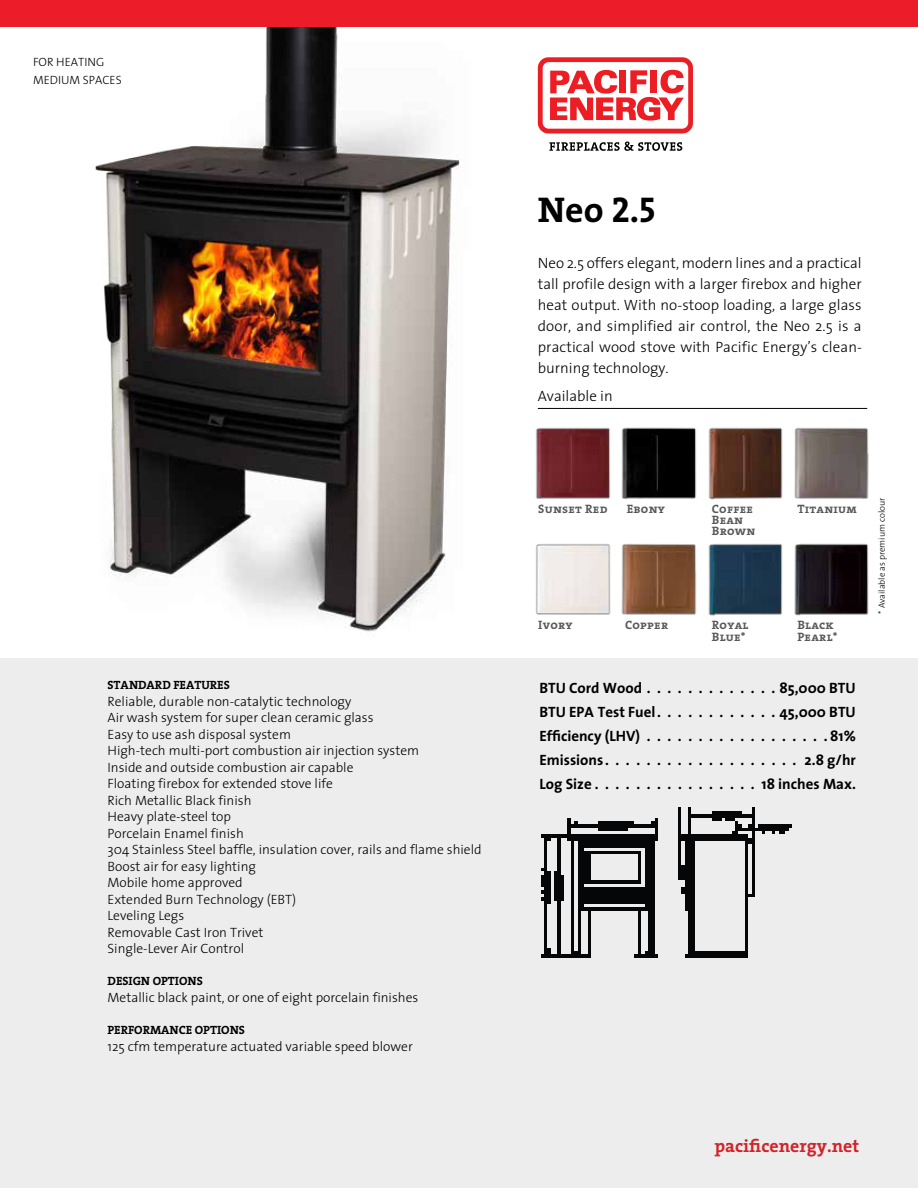
<style>
.page{position:relative;width:918px;height:1188px;background:#fff}
.page>*{position:absolute;margin:0;border:0;box-sizing:border-box;transform-origin:0 0}
.t1{font:700 36px "The Serif";color:#000}
.t2{font:700 18px "The Serif";color:#d2232a}
.t3{font:300 15px/21px "The Sans";letter-spacing:.005em;color:#000;text-align:justify}
.t4{font:700 15px/24px "The Sans";color:#000;text-align:justify}
.t5{font:300 13.5px/16.5px "The Sans";color:#000}
.t6{font:12.15px/10.8px "The Serif Bold Caps";letter-spacing:.02em;color:#58595b}
.t7{font:700 12px "The Serif";color:#000}
.t8{font:300 12px/18px "The Sans";color:#000}
.t9{font:300 9px "The Sans";color:#000}
.s1{font-family:"The Serif Bold Caps";font-weight:400}
</style>
<div class="page">
<div style="left:0;top:659px;width:918px;height:529px;background:#ededee"></div>
<img style="left:48px;top:27px;width:506px;height:632px">
<svg style="left:538px;top:57px;width:155px;height:76px"></svg>
<svg style="left:549px;top:142px;width:133px;height:9px"></svg>
<hr style="left:538px;top:408px;width:329px;height:1px;background:#000">
<img style="left:529px;top:420px;width:82px;height:86px">
<img style="left:529px;top:536px;width:82px;height:86px">
<img style="left:621px;top:427px;width:76px;height:72px">
<img style="left:621px;top:543px;width:76px;height:72px">
<img style="left:708px;top:427px;width:75px;height:73px">
<img style="left:708px;top:543px;width:75px;height:73px">
<img style="left:794px;top:427px;width:75px;height:72px">
<img style="left:794px;top:543px;width:75px;height:73px">
<div style="left:0;top:0;width:918px;height:27px;background:#ed1c29"></div>
<img style="left:541px;top:808px;width:251px;height:150px">
<p class="t8" style="left:33px;top:53px;width:90px">FOR HEATING<br>MEDIUM SPACES</p>
<p class="t7" style="left:108px;top:675px;width:124px">STANDARD FEATURES</p>
<p class="t5" style="left:108px;top:692px;width:376px">Reliable, durable non-catalytic technology<br>Air wash system for super clean ceramic glass<br>Easy to use ash disposal system<br>High-tech multi-port combustion air injection system<br>Inside and outside combustion air capable<br>Floating firebox for extended stove life<br>Rich Metallic Black finish<br>Heavy plate-steel top<br>Porcelain Enamel finish<br>304 Stainless Steel baffle, insulation cover, rails and flame shield Boost air for easy lighting<br>Mobile home approved<br>Extended Burn Technology (EBT)<br>Leveling Legs<br>Removable Cast Iron Trivet<br>Single-Lever Air Control</p>
<p class="t7" style="left:108px;top:971px;width:97px">DESIGN OPTIONS</p>
<p class="t5" style="left:108px;top:989px;width:312px">Metallic black paint, or one of eight porcelain finishes</p>
<p class="t7" style="left:108px;top:1020px;width:139px">PERFORMANCE OPTIONS</p>
<p class="t5" style="left:108px;top:1038px;width:307px">125 cfm temperature actuated variable speed blower</p>
<h1 class="t1" style="left:538px;top:179px;width:120px">Neo <span class="s1">2.5</span></h1>
<p class="t3" style="left:538px;top:252px;width:326px">Neo 2.5 offers elegant, modern lines and a practical tall profile design with a larger firebox and higher heat output. With no-stoop loading, a large glass door, and simplified air control, the Neo 2.5 is a practical wood stove with Pacific Energy’s clean&shy;burning technology.</p>
<p class="t3" style="left:538px;top:385px;width:76px">Available in</p>
<p class="t6" style="left:538px;top:503px;width:71px">Sunset Red</p>
<p class="t6" style="left:627px;top:503px;width:40px">Ebony</p>
<p class="t6" style="left:712px;top:503px;width:45px">Coffee<br>Bean<br>Brown</p>
<p class="t6" style="left:798px;top:503px;width:61px">Titanium</p>
<p class="t6" style="left:538px;top:619px;width:36px">Ivory</p>
<p class="t6" style="left:625px;top:619px;width:45px">Copper</p>
<p class="t6" style="left:712px;top:618px;width:38px;line-height:12.6px">Royal<br>Blue*</p>
<p class="t6" style="left:798px;top:618px;width:41px;line-height:12.6px">Black<br>Pearl*</p>
<p class="t4" style="left:539px;top:675px;width:104px">BTU Cord Wood</p>
<p class="t4" style="left:539px;top:675px;width:318px;text-indent:240px">85,000 BTU BTU EPA Test Fuel . . . . . . . . . . . . 45,000 BTU Efficiency (LHV)</p>
<p class="t4" style="left:539px;top:723px;width:318px;text-indent:291px">81% Emissions . . . . . . . . . . . . . . . . . . . 2.8 g/hr Log Size . . . . . . . . . . . . . . . . 18 inches Max.</p>
<p class="t9" style="left:875px;top:614px;width:117px;rotate:-90deg">* Available as premium colour</p>
<h2 class="t2" style="left:714px;top:1131px;width:146px">pacificenergy.net</h2>
</div>
